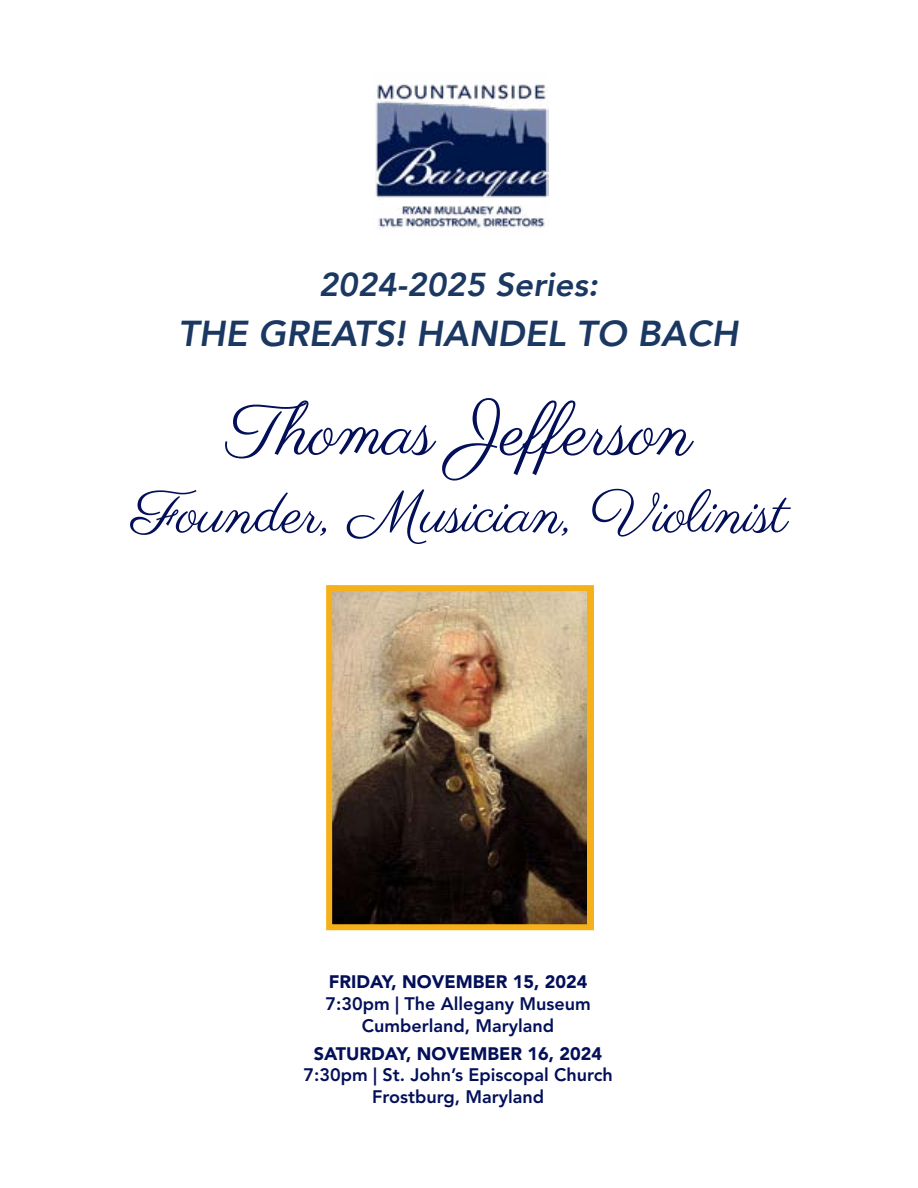
<style>
.page{position:relative;width:918px;height:1188px;background:#fff}
.page>*{position:absolute;margin:0;border:0;box-sizing:border-box;transform-origin:0 0}
.t1{font:72px "Parisienne";color:#031059}
.t2{font:60px "Parisienne";color:#031059}
.t3{font:italic 800 36px "Avenir";color:#1b3862}
.t4{font:italic 800 33px "Avenir";color:#1b3862}
.t5{font:800 18px/21.6px "Avenir LT Std";color:#031059;text-align:center}
.t6{font:900 18px "Avenir LT Std";color:#031059}
</style>
<div class="page">
<img style="left:333px;top:592px;width:253px;height:331px">
<div style="left:326px;top:585px;width:268px;height:345px;border:6px solid #f6b11a"></div>
<img style="left:375px;top:84px;width:174px;height:145px">
<h3 class="t4" style="left:319px;top:265px;width:281px">2024-2025 Series:</h3>
<h3 class="t3" style="left:178px;top:312px;width:561px">THE GREATS! HANDEL TO BACH</h3>
<h1 class="t1" style="left:226px;top:388px;width:468px">Thomas Jefferson</h1>
<h2 class="t2" style="left:131px;top:477px;width:658px">Founder, Musician, Violinist</h2>
<p class="t6" style="left:329px;top:971px;width:260px">FRIDAY, NOVEMBER 15, 2024</p>
<p class="t5" style="left:325px;top:993px;width:267px">7:30pm | The Allegany Museum<br>Cumberland, Maryland</p>
<p class="t6" style="left:314px;top:1043px;width:290px">SATURDAY, NOVEMBER 16, 2024</p>
<p class="t5" style="left:303px;top:1064px;width:311px">7:30pm | St. John’s Episcopal Church<br>Frostburg, Maryland</p>
</div>
